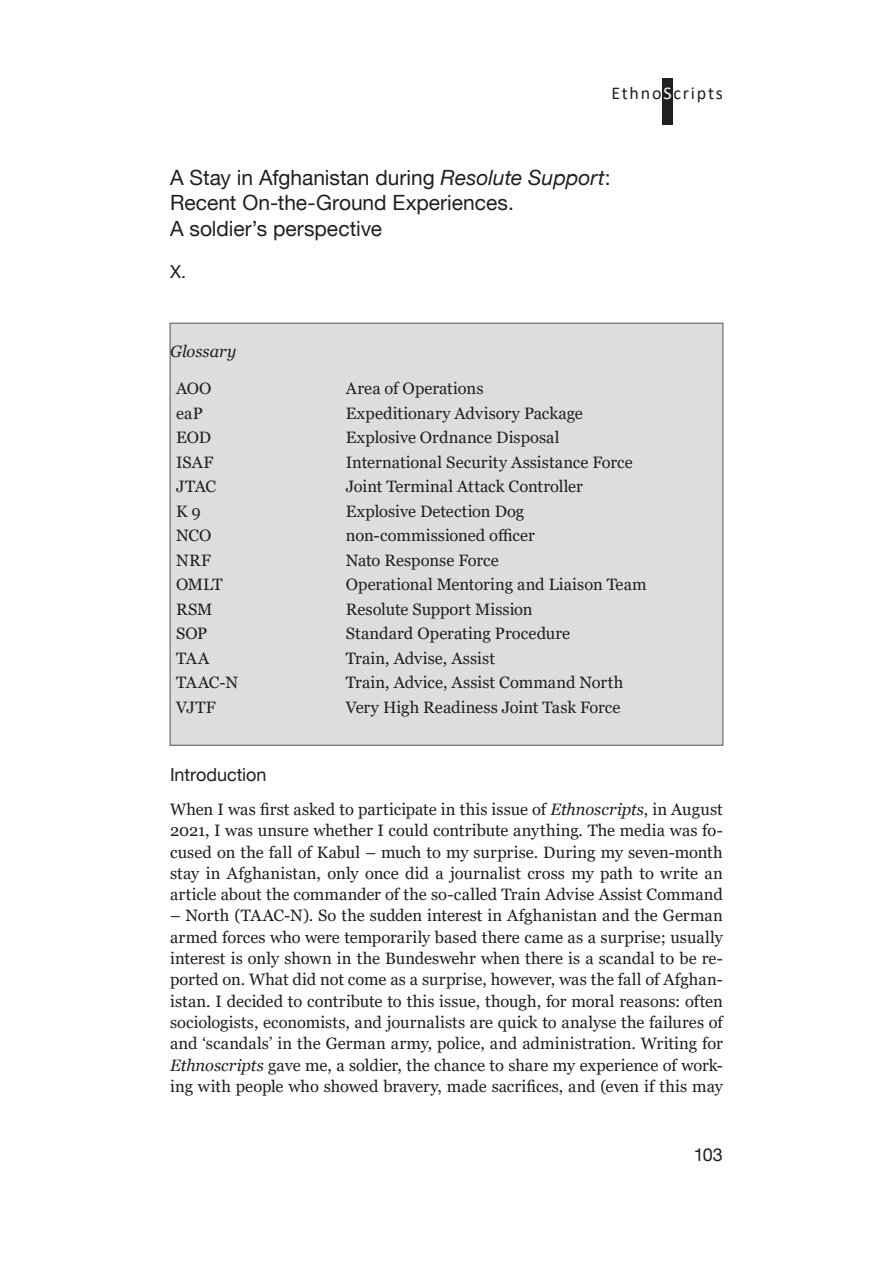
<style>
.page{position:relative;width:893px;height:1263px;background:#fff}
.page>*{position:absolute;margin:0;border:0;box-sizing:border-box;transform-origin:0 0}
.t1{font:21px/25.2px "Helvetica Neue LT";color:#231f20}
.t2{font:18px "Helvetica Neue LT";letter-spacing:-.005em;color:#231f20}
.t3{font:18px "Calibri";letter-spacing:.1em;color:#231f20}
.t4{font:16.5px/21.3px "Georgia";color:#231f20;text-align:justify}
.t5{font:italic 16.5px "Georgia";color:#231f20}
.s1{color:#fff}
.s2{font-style:italic}
</style>
<div class="page">
<div style="left:662px;top:79px;width:11px;height:46px;background:#231f20"></div>
<div style="left:170px;top:323px;width:553px;height:423px;background:#dcdddf;border:1px solid #636366"></div>
<p class="t3" style="left:611px;top:80px;width:113px">Ethno<span class="s1">S</span>cripts</p>
<p class="t1" style="left:170px;top:165px;width:442px">A Stay in Afghanistan during <span class="s2">Resolute Support</span>:<br>Recent On-the-Ground Experiences.<br>A soldier’s perspective</p>
<p class="t2" style="left:170px;top:260px;width:18px">X.</p>
<p class="t5" style="left:170px;top:341px;width:68px">Glossary</p>
<p class="t4" style="left:176px;top:378px;width:37px">AOO</p>
<p class="t4" style="left:346px;top:378px;width:139px">Area of Operations</p>
<p class="t4" style="left:176px;top:403px;width:28px">eaP</p>
<p class="t4" style="left:346px;top:403px;width:239px">Expeditionary Advisory Package</p>
<p class="t4" style="left:176px;top:427px;width:37px">EOD</p>
<p class="t4" style="left:346px;top:427px;width:215px">Explosive Ordnance Disposal</p>
<p class="t4" style="left:176px;top:452px;width:39px">ISAF</p>
<p class="t4" style="left:346px;top:452px;width:289px">International Security Assistance Force</p>
<p class="t4" style="left:176px;top:476px;width:42px">JTAC</p>
<p class="t4" style="left:346px;top:476px;width:239px">Joint Terminal Attack Controller</p>
<p class="t4" style="left:176px;top:501px;width:26px">K 9</p>
<p class="t4" style="left:346px;top:501px;width:180px">Explosive Detection Dog</p>
<p class="t4" style="left:176px;top:525px;width:37px">NCO</p>
<p class="t4" style="left:346px;top:525px;width:190px">non-commissioned officer</p>
<p class="t4" style="left:176px;top:550px;width:36px">NRF</p>
<p class="t4" style="left:346px;top:550px;width:154px">Nato Response Force</p>
<p class="t4" style="left:176px;top:574px;width:48px">OMLT</p>
<p class="t4" style="left:346px;top:574px;width:302px">Operational Mentoring and Liaison Team</p>
<p class="t4" style="left:176px;top:599px;width:38px">RSM</p>
<p class="t4" style="left:346px;top:599px;width:188px">Resolute Support Mission</p>
<p class="t4" style="left:176px;top:623px;width:33px">SOP</p>
<p class="t4" style="left:346px;top:623px;width:226px">Standard Operating Procedure</p>
<p class="t4" style="left:176px;top:647px;width:35px">TAA</p>
<p class="t4" style="left:346px;top:647px;width:151px">Train, Advise, Assist</p>
<p class="t4" style="left:176px;top:672px;width:64px">TAAC-N</p>
<p class="t4" style="left:346px;top:672px;width:279px">Train, Advice, Assist Command North</p>
<p class="t4" style="left:176px;top:696px;width:41px">VJTF</p>
<p class="t4" style="left:346px;top:696px;width:276px">Very High Readiness Joint Task Force</p>
<p class="t2" style="left:170px;top:764px;width:98px">Introduction</p>
<p class="t4" style="left:170px;top:799px;width:554px">When I was first asked to participate in this issue of <span class="s2">Ethnoscripts</span>, in August 2021, I was unsure whether I could contribute anything. The media was fo&shy;cused on the fall of Kabul – much to my surprise. During my seven-month stay in Afghanistan, only once did a journalist cross my path to write an article about the commander of the so-called Train Advise Assist Command</p>
<p class="t4" style="left:170px;top:905px;width:554px">– North (TAAC-N). So the sudden interest in Afghanistan and the German armed forces who were temporarily based there came as a surprise; usually interest is only shown in the Bundeswehr when there is a scandal to be re&shy;ported on. What did not come as a surprise, however, was the fall of Afghan&shy;istan. I decided to contribute to this issue, though, for moral reasons: often sociologists, economists, and journalists are quick to analyse the failures of and ‘scandals’ in the German army, police, and administration. Writing for <span class="s2">Ethnoscripts</span> gave me, a soldier, the chance to share my experience of work&shy;ing with people who showed bravery, made sacrifices, and (even if this may</p>
<p class="t2" style="left:694px;top:1144px;width:31px">103</p>
</div>
